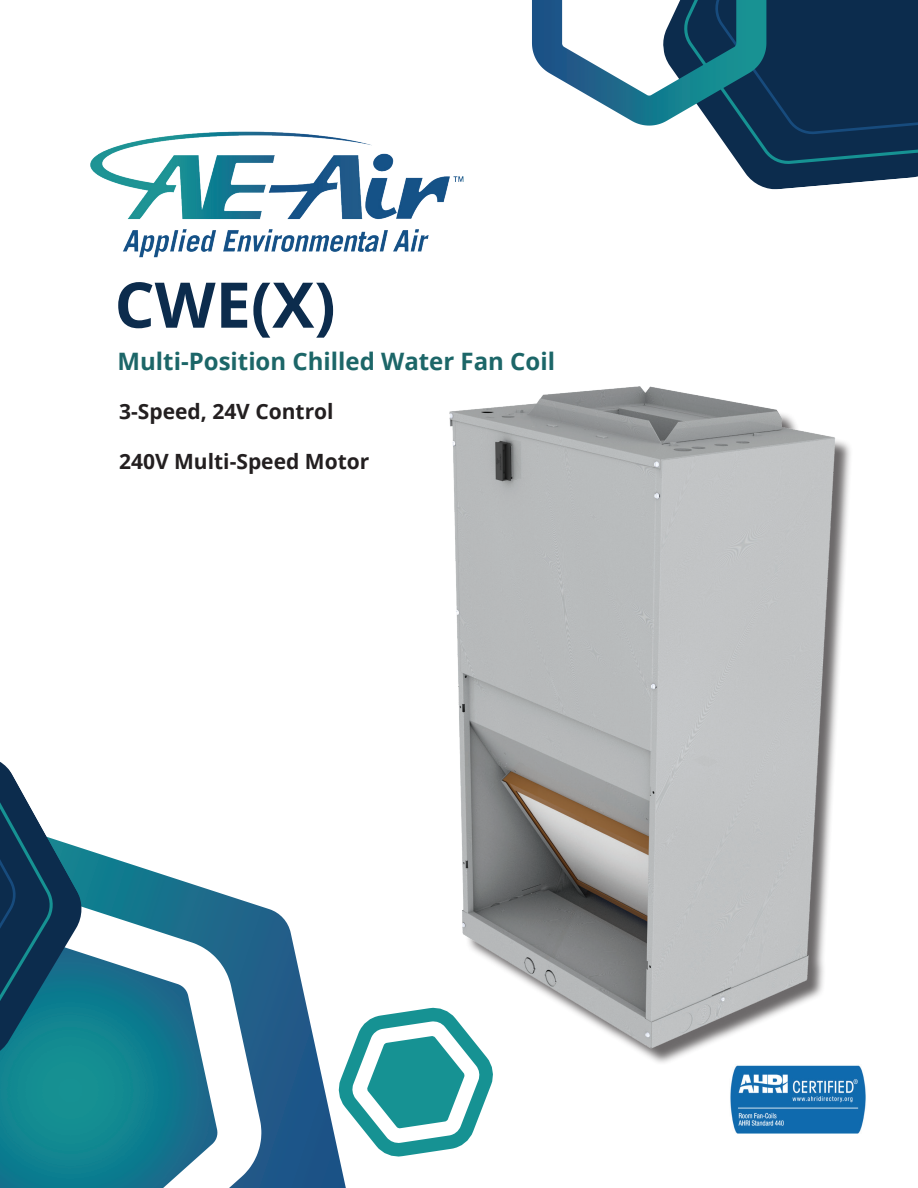
<style>
.page{position:relative;width:918px;height:1188px;background:#fff}
.page>*{position:absolute;margin:0;border:0;box-sizing:border-box;transform-origin:0 0}
.t1{font:700 63px "Open Sans";color:#0c2c4d}
.t2{font:700 24px "Open Sans";color:#1c6668}
.t3{font:700 21px "Open Sans";color:#231f20}
</style>
<div class="page">
<img style="left:730px;top:1065px;width:136px;height:69px">
<div style="left:453px;top:389px;width:400px;height:677px;background:#231f20;opacity:.67"></div>
<img style="left:449px;top:386px;width:390px;height:677px">
<svg style="left:746px;top:174px;width:172px;height:16px;fill:#0c2c4d"></svg>
<svg style="left:294px;top:948px;width:52px;height:240px"></svg>
<svg style="left:0;top:863px;width:294px;height:325px"></svg>
<svg style="left:532px;top:0;width:386px;height:174px"></svg>
<img style="left:90px;top:131px;width:374px;height:127px">
<svg style="left:335px;top:1004px;width:166px;height:162px"></svg>
<svg style="left:0;top:762px;width:127px;height:290px"></svg>
<h1 class="t1" style="left:115px;top:260px;width:223px">CWE(X)</h1>
<p class="t2" style="left:118px;top:344px;width:439px">Multi-Position Chilled Water Fan Coil</p>
<p class="t3" style="left:119px;top:397px;width:216px">3-Speed, 24V Control</p>
<p class="t3" style="left:119px;top:446px;width:252px">240V Multi-Speed Motor</p>
</div>
